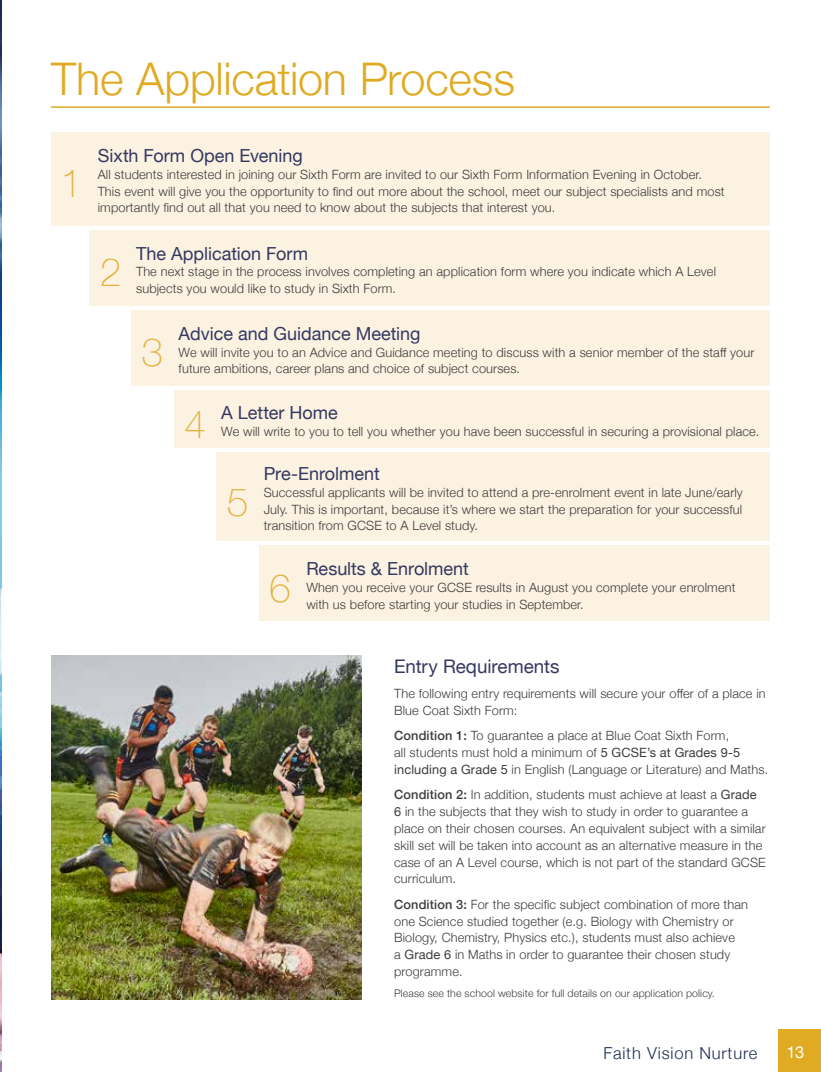
<style>
.page{position:relative;width:821px;height:1072px;background:#fff}
.page>*{position:absolute;margin:0;border:0;box-sizing:border-box;transform-origin:0 0}
.t1{font:300 45px "Helvetica Neue";letter-spacing:-.005em;color:#e0aa23}
.t2{font:100 39px "Helvetica Neue";color:#e4b23d}
.t3{font:18.75px "Helvetica Neue";letter-spacing:-.005em;color:#333860}
.t4{font:18px "Helvetica Neue";color:#333860}
.t5{font:300 16.5px "Helvetica Neue";letter-spacing:.05em;color:#202d56}
.t6{font:16.5px "Helvetica Neue";color:#fff}
.t7{font:300 12.75px/16.8px "Helvetica Neue";letter-spacing:.01em;color:#3c3c3b}
.t8{font:300 10.5px "Helvetica Neue";letter-spacing:.01em;color:#3c3c3b}
.s1{font-weight:500}
.s2{font-weight:400}
</style>
<div class="page">
<img style="left:0;top:0;width:1px;height:1071px">
<div style="left:778px;top:1029px;width:43px;height:42px;background:#e0aa23"></div>
<hr style="left:51px;top:106px;width:719px;height:2px;background:#e0aa23">
<div style="left:51px;top:132px;width:719px;height:93px;background:#fbf2e2"></div>
<div style="left:89px;top:230px;width:681px;height:75px;background:#fbf2e2"></div>
<div style="left:132px;top:310px;width:638px;height:75px;background:#fbf2e2"></div>
<div style="left:174px;top:390px;width:596px;height:57px;background:#fbf2e2"></div>
<div style="left:217px;top:452px;width:553px;height:89px;background:#fbf2e2"></div>
<div style="left:259px;top:545px;width:511px;height:76px;background:#fbf2e2"></div>
<img style="left:51px;top:655px;width:310px;height:344px">
<h1 class="t1" style="left:51px;top:42px;width:465px">The Application Process</h1>
<h2 class="t2" style="left:61px;top:154px;width:23px">1</h2>
<h3 class="t4" style="left:98px;top:142px;width:206px">Sixth Form Open Evening</h3>
<p class="t7" style="left:98px;top:165px;width:628px">All students interested in joining our Sixth Form are invited to our Sixth Form Information Evening in October.<br>This event will give you the opportunity to find out more about the school, meet our subject specialists and most importantly find out all that you need to know about the subjects that interest you.</p>
<h2 class="t2" style="left:100px;top:243px;width:23px">2</h2>
<h3 class="t4" style="left:136px;top:240px;width:173px">The Application Form</h3>
<p class="t7" style="left:136px;top:262px;width:581px">The next stage in the process involves completing an application form where you indicate which A Level</p>
<p class="t7" style="left:136px;top:279px;width:261px">subjects you would like to study in Sixth Form.</p>
<h3 class="t4" style="left:179px;top:320px;width:243px">Advice and Guidance Meeting</h3>
<p class="t7" style="left:179px;top:342px;width:577px">We will invite you to an Advice and Guidance meeting to discuss with a senior member of the staff your</p>
<h2 class="t2" style="left:141px;top:323px;width:23px">3</h2>
<p class="t7" style="left:179px;top:359px;width:343px">future ambitions, career plans and choice of subject courses.</p>
<h3 class="t4" style="left:221px;top:399px;width:118px">A Letter Home</h3>
<h2 class="t2" style="left:184px;top:394px;width:23px">4</h2>
<p class="t7" style="left:221px;top:422px;width:540px">We will write to you to tell you whether you have been successful in securing a provisional place.</p>
<h3 class="t4" style="left:264px;top:460px;width:118px">Pre-Enrolment</h3>
<p class="t7" style="left:264px;top:483px;width:480px;text-align:justify">Successful applicants will be invited to attend a pre-enrolment event in late June/early July. This is important, because it’s where we start the preparation for your successful transition from GCSE to A Level study.</p>
<h2 class="t2" style="left:227px;top:472px;width:23px">5</h2>
<h2 class="t2" style="left:269px;top:559px;width:23px">6</h2>
<h3 class="t4" style="left:306px;top:555px;width:164px">Results &amp; Enrolment</h3>
<p class="t7" style="left:306px;top:578px;width:430px">When you receive your GCSE results in August you complete your enrolment</p>
<p class="t7" style="left:306px;top:595px;width:279px">with us before starting your studies in September.</p>
<h3 class="t3" style="left:394px;top:652px;width:167px">Entry Requirements</h3>
<p class="t7" style="left:394px;top:684px;width:373px">The following entry requirements will secure your offer of a place in<br>Blue Coat Sixth Form:</p>
<p class="t7" style="left:394px;top:726px;width:375px"><span class="s1">Condition 1:</span> To guarantee a place at Blue Coat Sixth Form,<br>all students must hold a minimum of <span class="s2">5 GCSE’s at Grades 9-5 including a Grade 5</span> in English (Language or Literature) and Maths.</p>
<p class="t7" style="left:394px;top:785px;width:373px"><span class="s1">Condition 2:</span> In addition, students must achieve at least a <span class="s2">Grade 6</span> in the subjects that they wish to study in order to guarantee a place on their chosen courses. An equivalent subject with a similar skill set will be taken into account as an alternative measure in the case of an A Level course, which is not part of the standard GCSE curriculum.</p>
<p class="t7" style="left:394px;top:894px;width:355px"><span class="s1">Condition 3:</span> For the specific subject combination of more than one Science studied together (e.g. Biology with Chemistry or Biology, Chemistry, Physics etc.), students must also achieve<br>a <span class="s2">Grade 6</span> in Maths in order to guarantee their chosen study programme.</p>
<p class="t8" style="left:394px;top:984px;width:322px">Please see the school website for full details on our application policy.</p>
<p class="t5" style="left:603px;top:1039px;width:155px">Faith Vision Nurture</p>
<p class="t6" style="left:786px;top:1040px;width:19px">13</p>
</div>
